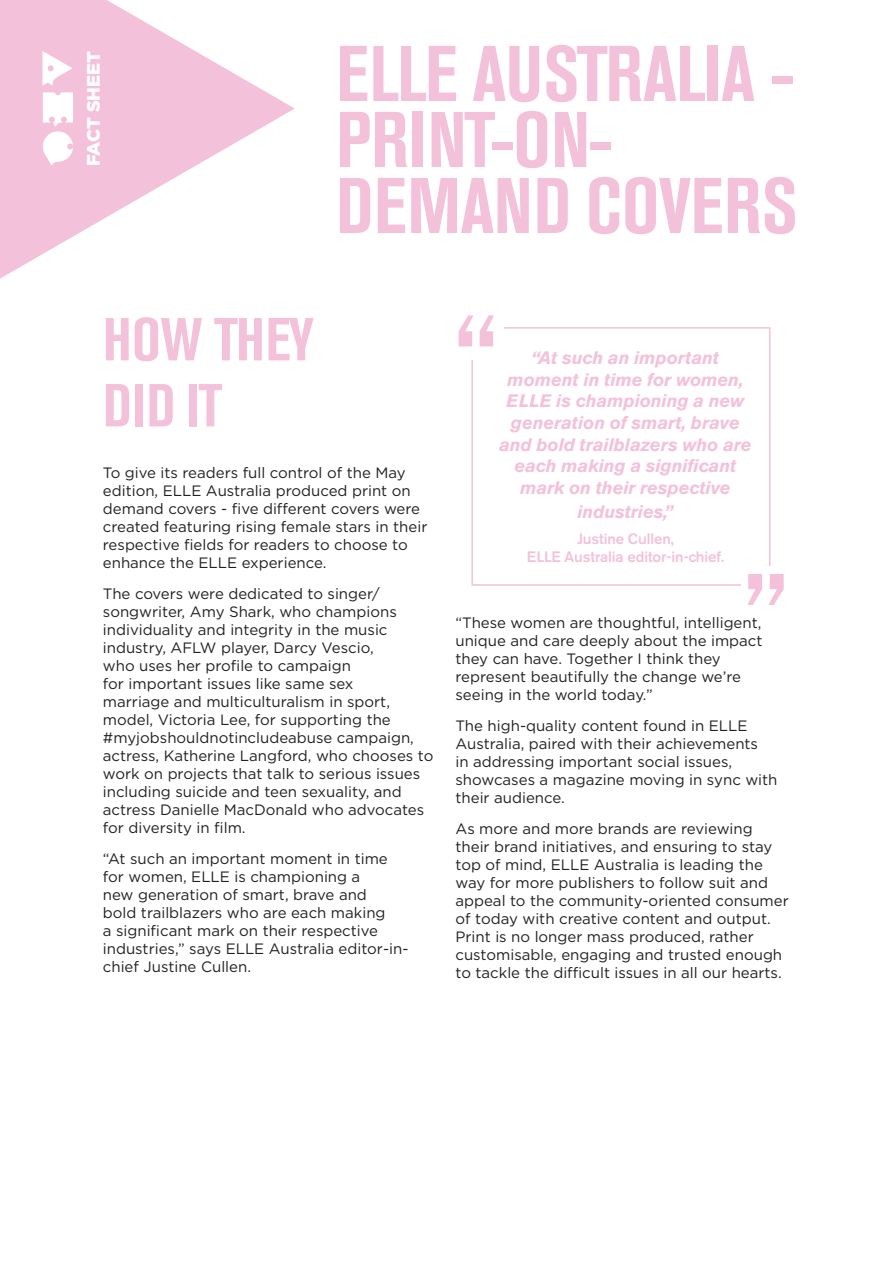
<style>
.page{position:relative;width:893px;height:1263px;background:#fff}
.page>*{position:absolute;margin:0;border:0;box-sizing:border-box;transform-origin:0 0}
.t1{font:700 condensed 78px/66px "Akzidenz Grotesk BE";letter-spacing:-.01em;color:#f3c2da}
.t2{font:700 condensed 60px/66px "Akzidenz Grotesk BE";color:#f3c2da}
.t3{font:italic 700 18px/21.6px "Akzidenz Grotesk BE";letter-spacing:-.01em;color:#f3c2da;text-align:center}
.t4{font:900 18px "Gotham";color:#fff}
.t5{font:15px/18px "Gotham";color:#231f20}
.t6{font:500 15px/18px "Akzidenz Grotesk BE";letter-spacing:-.01em;color:#f3c2da;text-align:center}
</style>
<div class="page">
<svg style="left:0;top:0;width:295px;height:279px;fill:#f3c2da"></svg>
<svg style="left:43px;top:51px;width:29px;height:35px"></svg>
<svg style="left:43px;top:92px;width:30px;height:74px"></svg>
<div style="left:471px;top:327px;width:299px;height:259px;border:2px solid #f3c2da"></div>
<div style="left:459px;top:321px;width:45px;height:39px;background:#fff"></div>
<svg style="left:459px;top:315px;width:35px;height:31px"></svg>
<div style="left:742px;top:566px;width:45px;height:39px;background:#fff"></div>
<svg style="left:747px;top:574px;width:37px;height:31px"></svg>
<p class="t4" style="left:83px;top:166px;width:117px;rotate:-90deg">FACT SHEET</p>
<h1 class="t1" style="left:336px;top:42px;width:463px">ELLE AUSTRALIA -<br>PRINT-ON-<br>DEMAND COVERS</h1>
<h2 class="t2" style="left:103px;top:307px;width:212px">HOW THEY<br>DID IT</h2>
<p class="t5" style="left:103px;top:464px;width:326px">To give its readers full control of the May edition, ELLE Australia produced print on demand covers - five different covers were created featuring rising female stars in their respective fields for readers to choose to enhance the ELLE experience.</p>
<p class="t5" style="left:103px;top:585px;width:332px">The covers were dedicated to singer/ songwriter, Amy Shark, who champions individuality and integrity in the music industry, AFLW player, Darcy Vescio,<br>who uses her profile to campaign<br>for important issues like same sex<br>marriage and multiculturalism in sport, model, Victoria Lee, for supporting the #myjobshouldnotincludeabuse campaign, actress, Katherine Langford, who chooses to work on projects that talk to serious issues including suicide and teen sexuality, and actress Danielle MacDonald who advocates for diversity in film.</p>
<p class="t5" style="left:103px;top:849px;width:307px">“At such an important moment in time for women, ELLE is championing a<br>new generation of smart, brave and<br>bold trailblazers who are each making<br>a significant mark on their respective industries,” says ELLE Australia editor-in&shy;chief Justine Cullen.</p>
<p class="t3" style="left:499px;top:347px;width:254px">“At such an important moment in time for women,<br>ELLE is championing a new generation of smart, brave and bold trailblazers who are each making a significant mark on their respective</p>
<p class="t3" style="left:577px;top:501px;width:97px">industries,”</p>
<p class="t6" style="left:527px;top:530px;width:199px">Justine Cullen,<br>ELLE Australia editor-in-chief.</p>
<p class="t5" style="left:455px;top:613px;width:309px">“These women are thoughtful, intelligent, unique and care deeply about the impact they can have. Together I think they represent beautifully the change we’re seeing in the world today.”</p>
<p class="t5" style="left:455px;top:716px;width:324px">The high-quality content found in ELLE Australia, paired with their achievements<br>in addressing important social issues, showcases a magazine moving in sync with their audience.</p>
<p class="t5" style="left:455px;top:819px;width:335px">As more and more brands are reviewing their brand initiatives, and ensuring to stay top of mind, ELLE Australia is leading the way for more publishers to follow suit and appeal to the community-oriented consumer of today with creative content and output.<br>Print is no longer mass produced, rather customisable, engaging and trusted enough to tackle the difficult issues in all our hearts.</p>
</div>
